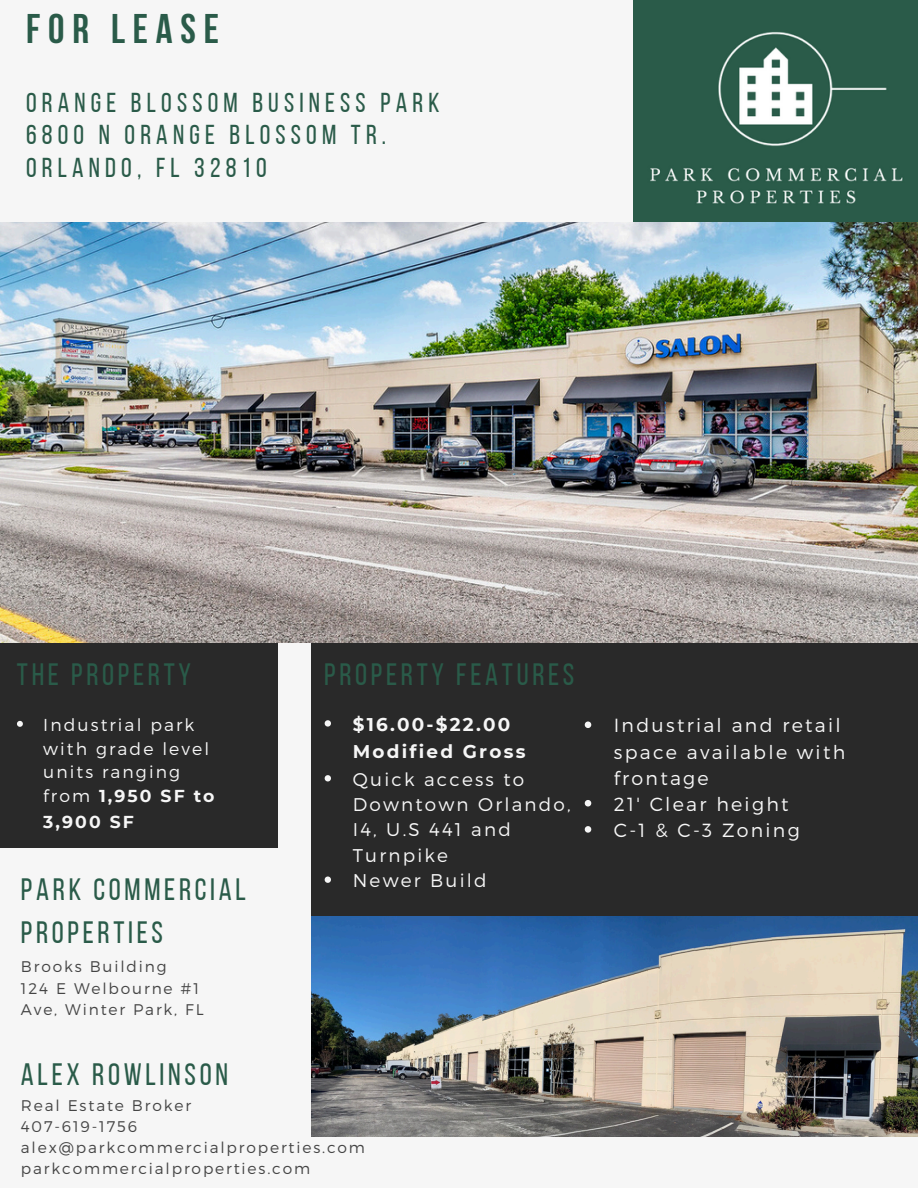
<style>
.page{position:relative;width:918px;height:1188px;background:#f6f6f6}
.page>*{position:absolute;margin:0;border:0;box-sizing:border-box;transform-origin:0 0}
.t1{font:700 41.25px "Bebas Neue";letter-spacing:.19em;color:#2a5b49}
.t2{font:30.9px/42.5px "Bebas Neue";letter-spacing:.12em;color:#2a5b49}
.t3{font:27.3px/32.5px "Bebas Neue";letter-spacing:.19em;color:#2a5b49}
.t4{font:300 19.05px/26.1px "Montserrat";letter-spacing:.12em;color:#f6f6f6}
.t5{font:300 18.45px/25.3px "Montserrat";letter-spacing:.12em;color:#f6f6f6}
.t6{font:700 18.45px/27.5px "Montserrat";letter-spacing:.12em;color:#f6f6f6}
.t7{font:300 17.25px/23.7px "Montserrat";letter-spacing:.12em;color:#f6f6f6}
.t8{font:700 17.25px "Montserrat";color:#f6f6f6}
.t9{font:300 15.45px/21.1px "Montserrat";letter-spacing:.12em;color:#454545}
.s1{font-weight:700}
</style>
<div class="page">
<div style="left:0;top:642px;width:278px;height:206px;background:#292929"></div>
<div style="left:312px;top:642px;width:606px;height:274px;background:#292929"></div>
<img style="left:634px;top:0;width:284px;height:222px">
<img style="left:0;top:222px;width:918px;height:421px">
<img style="left:312px;top:916px;width:606px;height:221px">
<svg style="left:17px;top:721px;width:6px;height:6px"></svg>
<svg style="left:325px;top:720px;width:6px;height:7px"></svg>
<svg style="left:325px;top:775px;width:6px;height:6px"></svg>
<svg style="left:325px;top:877px;width:6px;height:6px"></svg>
<svg style="left:585px;top:722px;width:6px;height:6px"></svg>
<svg style="left:585px;top:800px;width:6px;height:7px"></svg>
<svg style="left:585px;top:826px;width:6px;height:7px"></svg>
<p class="t1" style="left:26px;top:12px;width:195px">FOR LEASE</p>
<h3 class="t3" style="left:26px;top:89px;width:415px">ORANGE BLOSSOM BUSINESS PARK<br>6800 N ORANGE BLOSSOM TR.<br>ORLANDO, FL 32810</h3>
<p class="t2" style="left:17px;top:656px;width:176px">THE PROPERTY</p>
<p class="t7" style="left:43px;top:712px;width:173px">Industrial park with grade level units ranging from <span class="s1">1,950 SF to</span></p>
<p class="t8" style="left:43px;top:811px;width:92px">3,900 SF</p>
<h3 class="t2" style="left:21px;top:871px;width:227px">PARK COMMERCIAL<br>PROPERTIES</h3>
<p class="t9" style="left:21px;top:956px;width:147px">Brooks Building</p>
<h3 class="t9" style="left:21px;top:977px;width:184px">124 E Welbourne #1<br>Ave, Winter Park, FL</h3>
<p class="t2" style="left:324px;top:656px;width:252px">PROPERTY FEATURES</p>
<p class="t6" style="left:353px;top:710px;width:174px">$16.00-$22.00<br>Modified Gross</p>
<h2 class="t5" style="left:353px;top:766px;width:219px">Quick access to<br>Downtown Orlando,<br>I4, U.S 441 and<br>Turnpike</h2>
<p class="t5" style="left:353px;top:867px;width:135px">Newer Build</p>
<p class="t2" style="left:21px;top:1056px;width:209px">ALEX ROWLINSON</p>
<p class="t9" style="left:21px;top:1094px;width:172px">Real Estate Broker</p>
<p class="t9" style="left:21px;top:1115px;width:118px">407-619-1756</p>
<p class="t9" style="left:21px;top:1136px;width:346px">alex@parkcommercialproperties.com</p>
<p class="t9" style="left:21px;top:1157px;width:291px">parkcommercialproperties.com</p>
<p class="t4" style="left:614px;top:712px;width:233px">Industrial and retail space available with frontage</p>
<p class="t4" style="left:614px;top:790px;width:176px">21' Clear height</p>
<p class="t4" style="left:614px;top:816px;width:187px">C-1 &amp; C-3 Zoning</p>
</div>
